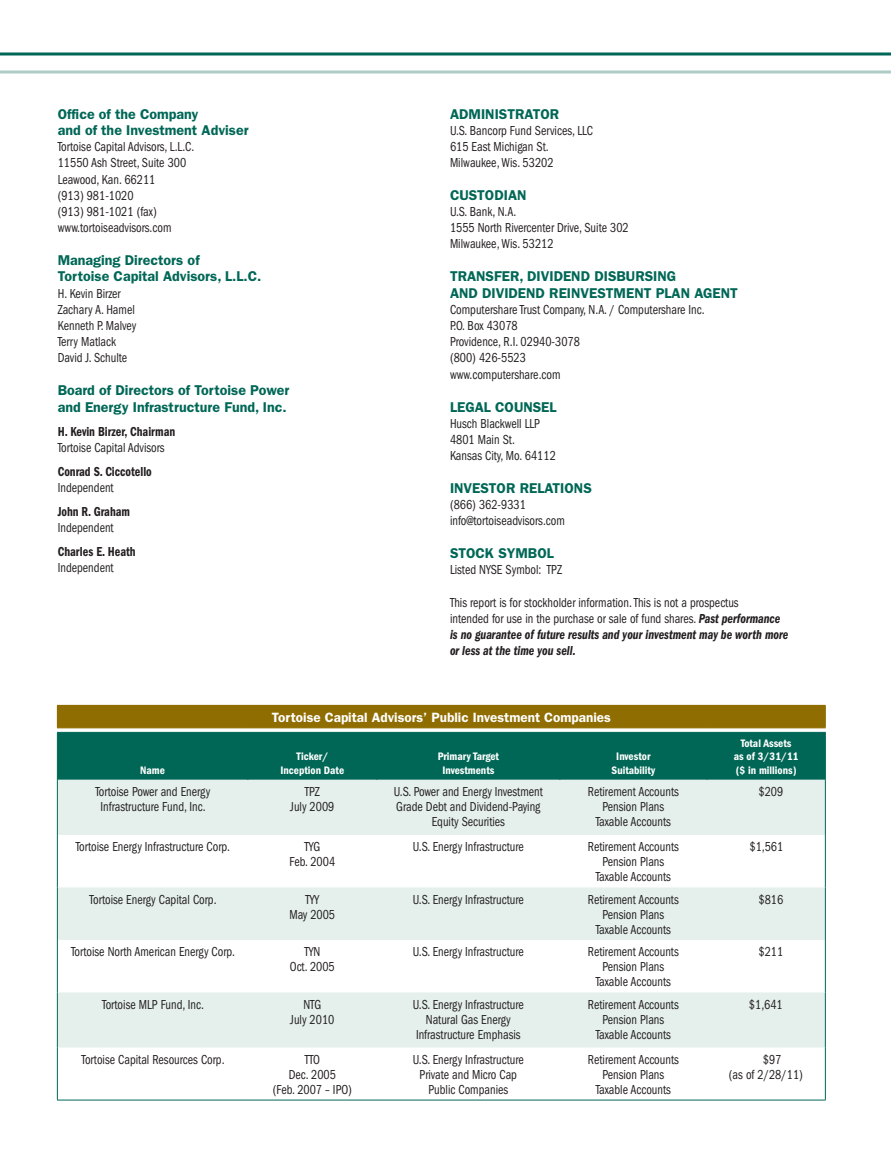
<style>
.page{position:relative;width:891px;height:1161px;background:#fff}
.page>*{position:absolute;margin:0;border:0;box-sizing:border-box;transform-origin:0 0}
.t1{font:600 14.25px/16.5px "Franklin Gothic";color:#006756}
.t2{font:condensed 13.5px/15px "Franklin Gothic";color:#231f20;text-align:center;scale:.9 1}
.t3{font:600 condensed 13.5px "Franklin Gothic";color:#231f20;scale:.9 1}
.t4{font:600 13.5px "Franklin Gothic";color:#fff}
.t5{font:600 condensed 11.25px/13.5px "Franklin Gothic";color:#fff;text-align:center}
.s1{font-weight:600;font-style:italic}
</style>
<div class="page">
<svg style="left:0;top:52px;width:891px;height:4px;background:#3f8c80"></svg>
<svg style="left:0;top:70px;width:891px;height:4px;background:#c3d8d4"></svg>
<svg style="left:58px;top:780px;width:767px;height:268px;fill:#e5f0ed"></svg>
<hr style="left:57px;top:780px;width:1px;height:55px;background:#006756">
<hr style="left:825px;top:780px;width:1px;height:55px;background:#006756">
<hr style="left:57px;top:835px;width:1px;height:52px;background:#006756">
<hr style="left:825px;top:835px;width:1px;height:52px;background:#006756">
<hr style="left:57px;top:887px;width:1px;height:53px;background:#006756">
<hr style="left:825px;top:887px;width:1px;height:53px;background:#006756">
<hr style="left:57px;top:940px;width:1px;height:52px;background:#006756">
<hr style="left:825px;top:940px;width:1px;height:52px;background:#006756">
<hr style="left:57px;top:992px;width:1px;height:56px;background:#006756">
<hr style="left:825px;top:992px;width:1px;height:56px;background:#006756">
<hr style="left:57px;top:1048px;width:1px;height:52px;background:#006756">
<hr style="left:825px;top:1048px;width:1px;height:52px;background:#006756">
<hr style="left:57px;top:705px;width:191px;height:1px;background:#906d00">
<hr style="left:248px;top:705px;width:129px;height:1px;background:#906d00">
<hr style="left:377px;top:705px;width:183px;height:1px;background:#906d00">
<hr style="left:560px;top:705px;width:147px;height:1px;background:#906d00">
<hr style="left:707px;top:705px;width:119px;height:1px;background:#906d00">
<svg style="left:57px;top:706px;width:769px;height:74px;background:#376f43"></svg>
<hr style="left:57px;top:728px;width:191px;height:1px;background:#906d00">
<hr style="left:248px;top:728px;width:129px;height:1px;background:#906d00">
<hr style="left:377px;top:728px;width:183px;height:1px;background:#906d00">
<hr style="left:560px;top:728px;width:147px;height:1px;background:#906d00">
<hr style="left:707px;top:728px;width:119px;height:1px;background:#906d00">
<hr style="left:57px;top:732px;width:191px;height:1px;background:#006756">
<hr style="left:57px;top:733px;width:1px;height:47px;background:#006756">
<hr style="left:248px;top:732px;width:129px;height:1px;background:#006756">
<hr style="left:248px;top:733px;width:1px;height:47px;background:#006756">
<hr style="left:377px;top:732px;width:183px;height:1px;background:#006756">
<hr style="left:376px;top:733px;width:1px;height:47px;background:#006756">
<hr style="left:560px;top:732px;width:147px;height:1px;background:#006756">
<hr style="left:560px;top:733px;width:1px;height:47px;background:#006756">
<hr style="left:707px;top:732px;width:119px;height:1px;background:#006756">
<hr style="left:706px;top:733px;width:1px;height:47px;background:#006756">
<hr style="left:825px;top:733px;width:1px;height:47px;background:#006756">
<hr style="left:57px;top:1100px;width:191px;height:1px;background:#006756">
<hr style="left:248px;top:1100px;width:129px;height:1px;background:#006756">
<hr style="left:377px;top:1100px;width:183px;height:1px;background:#006756">
<hr style="left:560px;top:1100px;width:147px;height:1px;background:#006756">
<hr style="left:707px;top:1100px;width:119px;height:1px;background:#006756">
<p class="t1" style="left:58px;top:106px;width:192px">Office of the Company<br>and of the Investment Adviser</p>
<p class="t2" style="left:58px;top:139px;width:153px;line-height:16px;text-align:left">Tortoise Capital Advisors, L.L.C.<br>11550 Ash Street, Suite 300<br>Leawood, Kan. 66211<br>(913) 981-1020<br>(913) 981-1021 (fax) www.tortoiseadvisors.com</p>
<p class="t1" style="left:58px;top:252px;width:205px">Managing Directors of<br>Tortoise Capital Advisors, L.L.C.</p>
<p class="t2" style="left:58px;top:285px;width:89px;line-height:16px;text-align:left">H. Kevin Birzer<br>Zachary A. Hamel<br>Kenneth P. Malvey<br>Terry Matlack<br>David J. Schulte</p>
<p class="t1" style="left:58px;top:382px;width:233px">Board of Directors of Tortoise Power and Energy Infrastructure Fund, Inc.</p>
<p class="t3" style="left:58px;top:423px;width:132px">H. Kevin Birzer, Chairman</p>
<p class="t2" style="left:58px;top:440px;width:120px">Tortoise Capital Advisors</p>
<p class="t3" style="left:58px;top:463px;width:106px">Conrad S. Ciccotello</p>
<p class="t2" style="left:58px;top:480px;width:64px">Independent</p>
<p class="t3" style="left:58px;top:504px;width:82px">John R. Graham</p>
<p class="t2" style="left:58px;top:520px;width:64px">Independent</p>
<p class="t3" style="left:58px;top:544px;width:88px">Charles E. Heath</p>
<p class="t2" style="left:58px;top:560px;width:64px">Independent</p>
<p class="t1" style="left:450px;top:106px;width:19px">Administrator</p>
<p class="t2" style="left:450px;top:122px;width:161px;line-height:16px;text-align:left">U.S. Bancorp Fund Services, LLC<br>615 East Michigan St.<br>Milwaukee, Wis. 53202</p>
<p class="t1" style="left:450px;top:187px;width:19px">Custodian</p>
<p class="t2" style="left:450px;top:204px;width:200px;line-height:16px;text-align:left">U.S. Bank, N.A.<br>1555 North Rivercenter Drive, Suite 302<br>Milwaukee, Wis. 53212</p>
<p class="t1" style="left:450px;top:268px;width:18px">Transfer</p>
<p class="t1" style="left:519px;top:268px;width:26px">, Dividend</p>
<p class="t1" style="left:594px;top:268px;width:19px">Disbursing</p>
<p class="t1" style="left:450px;top:285px;width:11px">and</p>
<p class="t1" style="left:482px;top:285px;width:18px">Dividend</p>
<p class="t1" style="left:549px;top:285px;width:19px">Reinvestment</p>
<p class="t1" style="left:656px;top:285px;width:18px">Plan</p>
<p class="t1" style="left:694px;top:285px;width:19px">Agent</p>
<p class="t2" style="left:450px;top:302px;width:284px;line-height:16px;text-align:left">Computershare Trust Company, N.A. / Computershare Inc.<br>P.O. Box 43078<br>Providence, R.I. 02940-3078<br>(800) 426-5523<br>www.computershare.com</p>
<p class="t1" style="left:450px;top:398px;width:17px">Legal</p>
<p class="t1" style="left:495px;top:398px;width:19px">Counsel</p>
<p class="t2" style="left:450px;top:415px;width:119px;line-height:16px;text-align:left">Husch Blackwell LLP<br>4801 Main St.<br>Kansas City, Mo. 64112</p>
<p class="t1" style="left:450px;top:480px;width:14px">Investor</p>
<p class="t1" style="left:520px;top:480px;width:19px">Relations</p>
<p class="t2" style="left:450px;top:497px;width:129px;line-height:16px;text-align:left">(866) 362-9331 info@tortoiseadvisors.com</p>
<p class="t1" style="left:450px;top:545px;width:19px">Stoc</p>
<p class="t1" style="left:485px;top:545px;width:41px">k Symbol</p>
<p class="t2" style="left:450px;top:562px;width:126px">Listed NYSE Symbol: TPZ</p>
<p class="t2" style="left:450px;top:594px;width:377px;line-height:16px;text-align:left">This report is for stockholder information. This is not a prospectus<br>intended for use in the purchase or sale of fund shares. <span class="s1">Past performance is no guarantee of future results and your investment may be worth more or less at the time you sell.</span></p>
<p class="t5" style="left:140px;top:763px;width:26px">Name</p>
<p class="t4" style="left:272px;top:709px;width:341px">Tortoise Capital Advisors’ Public Investment Companies</p>
<p class="t5" style="left:280px;top:750px;width:65px">Ticker/<br>Inception Date</p>
<p class="t5" style="left:438px;top:750px;width:63px">Primary Target<br>Investments</p>
<p class="t5" style="left:612px;top:750px;width:45px">Investor<br>Suitability</p>
<p class="t5" style="left:734px;top:736px;width:66px">Total Assets<br>as of 3/31/11 ($ in millions)</p>
<p class="t2" style="left:95px;top:784px;width:129px">Tortoise Power and Energy<br>Infrastructure Fund, Inc.</p>
<p class="t2" style="left:290px;top:784px;width:51px">TPZ<br>July 2009</p>
<p class="t2" style="left:394px;top:784px;width:167px">U.S. Power and Energy Investment<br>Grade Debt and Dividend-Paying<br>Equity Securities</p>
<p class="t2" style="left:588px;top:784px;width:103px">Retirement Accounts<br>Pension Plans<br>Taxable Accounts</p>
<p class="t2" style="left:759px;top:784px;width:29px">$209</p>
<p class="t2" style="left:76px;top:839px;width:173px">Tortoise Energy Infrastructure Corp.</p>
<p class="t2" style="left:290px;top:839px;width:52px">TYG<br>Feb. 2004</p>
<p class="t2" style="left:413px;top:839px;width:125px">U.S. Energy Infrastructure</p>
<p class="t2" style="left:588px;top:839px;width:103px">Retirement Accounts<br>Pension Plans<br>Taxable Accounts</p>
<p class="t2" style="left:749px;top:839px;width:39px">$1,561</p>
<p class="t2" style="left:90px;top:892px;width:143px">Tortoise Energy Capital Corp.</p>
<p class="t2" style="left:290px;top:892px;width:52px">TYY<br>May 2005</p>
<p class="t2" style="left:413px;top:892px;width:125px">U.S. Energy Infrastructure</p>
<p class="t2" style="left:588px;top:892px;width:103px">Retirement Accounts<br>Pension Plans<br>Taxable Accounts</p>
<p class="t2" style="left:759px;top:892px;width:29px">$816</p>
<p class="t2" style="left:71px;top:944px;width:184px">Tortoise North American Energy Corp.</p>
<p class="t2" style="left:290px;top:944px;width:51px">TYN<br>Oct. 2005</p>
<p class="t2" style="left:413px;top:944px;width:125px">U.S. Energy Infrastructure</p>
<p class="t2" style="left:588px;top:944px;width:103px">Retirement Accounts<br>Pension Plans<br>Taxable Accounts</p>
<p class="t2" style="left:759px;top:944px;width:29px">$211</p>
<p class="t2" style="left:102px;top:997px;width:115px">Tortoise MLP Fund, Inc.</p>
<p class="t2" style="left:290px;top:997px;width:51px">NTG<br>July 2010</p>
<p class="t2" style="left:413px;top:997px;width:125px">U.S. Energy Infrastructure<br>Natural Gas Energy<br>Infrastructure Emphasis</p>
<p class="t2" style="left:588px;top:997px;width:103px">Retirement Accounts<br>Pension Plans<br>Taxable Accounts</p>
<p class="t2" style="left:749px;top:997px;width:39px">$1,641</p>
<p class="t2" style="left:82px;top:1052px;width:160px">Tortoise Capital Resources Corp.</p>
<p class="t2" style="left:273px;top:1052px;width:90px">TTO<br>Dec. 2005<br>(Feb. 2007 – IPO)</p>
<p class="t2" style="left:413px;top:1052px;width:125px">U.S. Energy Infrastructure<br>Private and Micro Cap<br>Public Companies</p>
<p class="t2" style="left:588px;top:1052px;width:103px">Retirement Accounts<br>Pension Plans<br>Taxable Accounts</p>
<p class="t2" style="left:729px;top:1052px;width:84px;text-align:left;text-indent:34px">$97<br>(as of 2/28/11)</p>
</div>
